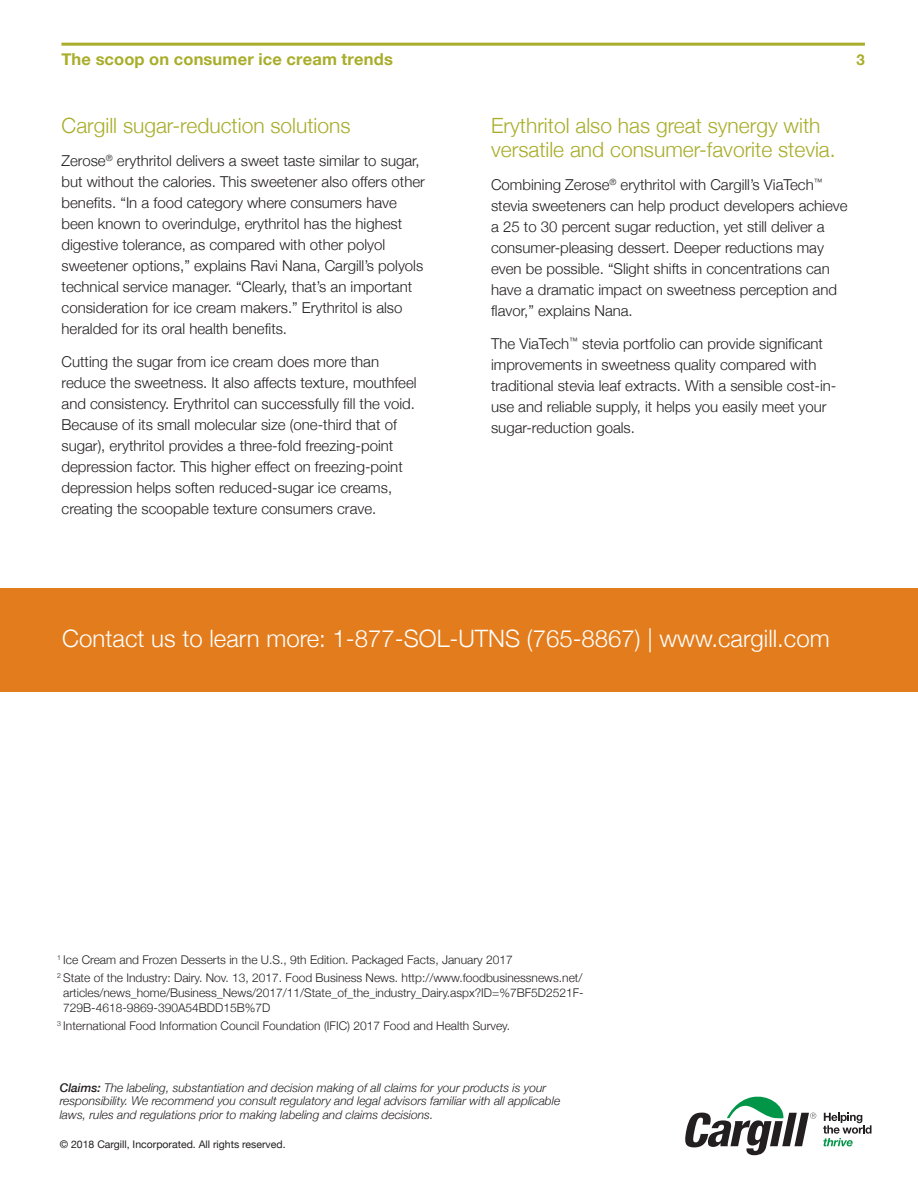
<style>
.page{position:relative;width:918px;height:1188px;background:#fff}
.page>*{position:absolute;margin:0;border:0;box-sizing:border-box;transform-origin:0 0}
.subhd-kim{font:300 24px "Helvetica Neue";color:#fff}
.subhd-kim-2{font:300 21px/24px "Helvetica Neue";color:#a8ad2a}
.t1{font:700 16.5px "Helvetica Neue";letter-spacing:.01em;color:#a8ad2a}
.t2{font:300 15px/21px "Helvetica Neue";color:#231f20}
.t3{font:700 15px "Helvetica Neue";color:#a8ad2a}
.t4{font:300 12px/15px "Helvetica Neue";color:#231f20;text-align:justify}
.subhd-kim-3{font:italic 300 12px/13.5px "Helvetica Neue";color:#231f20}
.t5{font:10.5px "Helvetica Neue";color:#231f20}
.s1{font-weight:500}
</style>
<div class="page">
<hr style="left:61px;top:43px;width:804px;height:3px;background:#a8ad2a">
<svg style="left:685px;top:1096px;width:131px;height:59px"></svg>
<svg style="left:823px;top:1113px;width:49px;height:33px"></svg>
<div style="left:0;top:589px;width:918px;height:103px;background:#e37c1c"></div>
<p class="t1" style="left:61px;top:46px;width:333px">The scoop on consumer ice cream trends</p>
<p class="t3" style="left:857px;top:48px;width:10px">3</p>
<p class="subhd-kim-2" style="left:62px;top:112px;width:290px">Cargill sugar-reduction solutions</p>
<p class="t2" style="left:62px;top:149px;width:365px">Zerose<sup>®</sup> erythritol delivers a sweet taste similar to sugar, but without the calories. This sweetener also offers other benefits. “In a food category where consumers have been known to overindulge, erythritol has the highest digestive tolerance, as compared with other polyol sweetener options,” explains Ravi Nana, Cargill’s polyols technical service manager. “Clearly, that’s an important consideration for ice cream makers.” Erythritol is also heralded for its oral health benefits.</p>
<p class="t2" style="left:62px;top:350px;width:357px">Cutting the sugar from ice cream does more than reduce the sweetness. It also affects texture, mouthfeel and consistency. Erythritol can successfully fill the void.<br>Because of its small molecular size (one-third that of sugar), erythritol provides a three-fold freezing-point depression factor. This higher effect on freezing-point depression helps soften reduced-sugar ice creams, creating the scoopable texture consumers crave.</p>
<p class="subhd-kim-2" style="left:491px;top:112px;width:346px">Erythritol also has great synergy with versatile and consumer-favorite stevia.</p>
<p class="t2" style="left:491px;top:173px;width:358px">Combining Zerose<sup>®</sup> erythritol with Cargill’s ViaTech<sup>™ </sup>stevia sweeteners can help product developers achieve a 25 to 30 percent sugar reduction, yet still deliver a consumer-pleasing dessert. Deeper reductions may even be possible. “Slight shifts in concentrations can have a dramatic impact on sweetness perception and flavor,” explains Nana.</p>
<p class="t2" style="left:491px;top:332px;width:347px">The ViaTech<sup>™</sup> stevia portfolio can provide significant improvements in sweetness quality compared with traditional stevia leaf extracts. With a sensible cost-in&shy;use and reliable supply, it helps you easily meet your sugar-reduction goals.</p>
<p class="subhd-kim" style="left:62px;top:619px;width:769px">Contact us to learn more: 1-877-SOL-UTNS (765-8867) | www.cargill.com</p>
<p class="t4" style="left:57px;top:952px;width:457px"><sup>1</sup> Ice Cream and Frozen Desserts in the U.S., 9th Edition. Packaged Facts, January 2017</p>
<p class="t4" style="left:63px;top:970px;width:522px;text-indent:-6px"><sup>2</sup> State of the Industry: Dairy. Nov. 13, 2017. Food Business News. http://www.foodbusinessnews.net/ articles/news_home/Business_News/2017/11/State_of_the_industry_Dairy.aspx?ID=%7BF5D2521F-729B-4618-9869-390A54BDD15B%7D</p>
<p class="t4" style="left:57px;top:1018px;width:454px"><sup>3</sup> International Food Information Council Foundation (IFIC) 2017 Food and Health Survey.</p>
<p class="subhd-kim-3" style="left:60px;top:1080px;width:502px"><span class="s1">Claims:</span> The labeling, substantiation and decision making of all claims for your products is your responsibility. We recommend you consult regulatory and legal advisors familiar with all applicable laws, rules and regulations prior to making labeling and claims decisions.</p>
<p class="t5" style="left:60px;top:1136px;width:227px">© 2018 Cargill, Incorporated. All rights reserved.</p>
</div>
